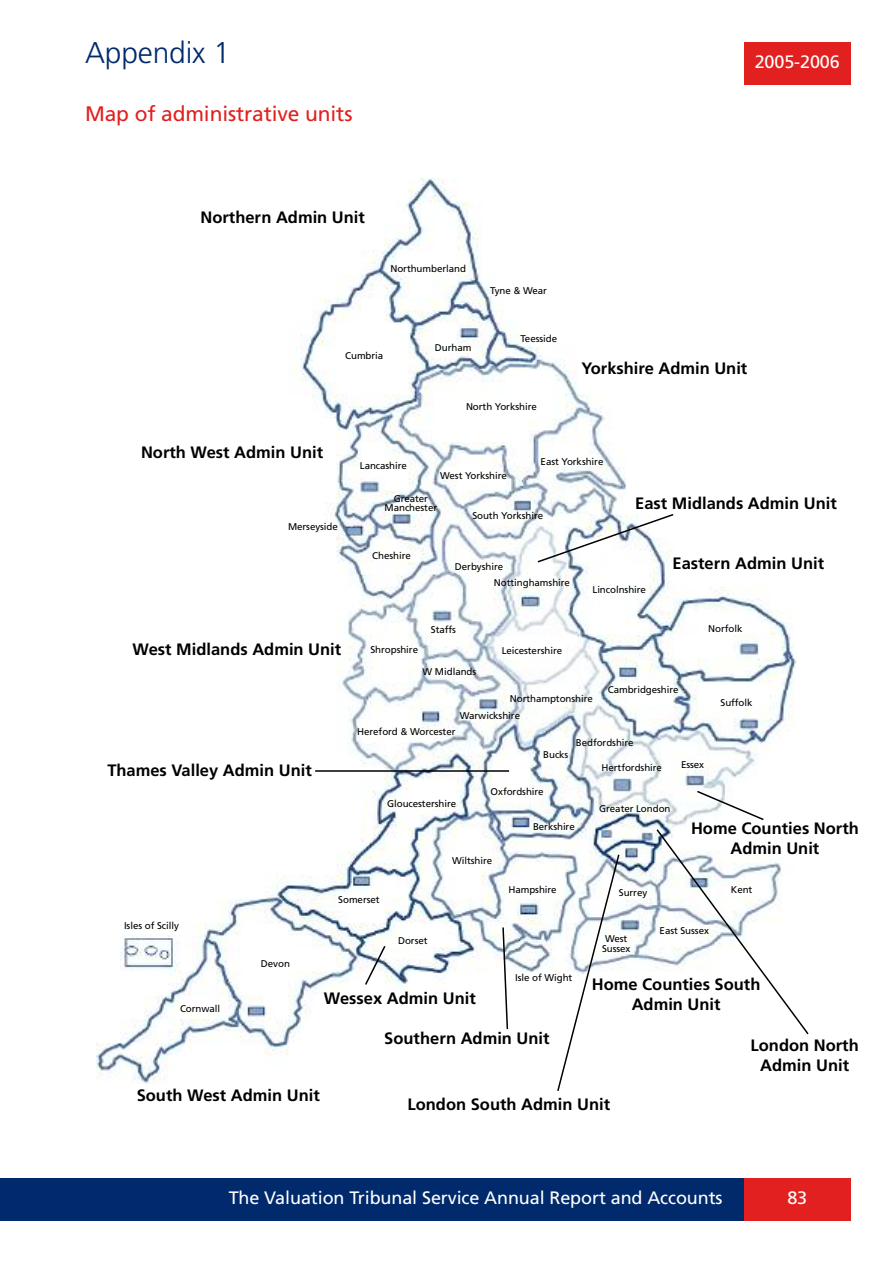
<style>
.page{position:relative;width:893px;height:1263px;background:#fff}
.page>*{position:absolute;margin:0;border:0;box-sizing:border-box;transform-origin:0 0}
.t1{font:300 30px "Frutiger";letter-spacing:-.005em;color:#002a6c}
.t2{font:21px "Frutiger";letter-spacing:-.005em;color:#e2201f}
.t3{font:18px "Frutiger";letter-spacing:-.005em;color:#fff}
.t4{font:700 16.5px/19.5px "Frutiger";color:#000;text-align:center}
.t5{font:9.75px/9.8px "Frutiger";letter-spacing:-.005em;color:#000;text-align:center}
</style>
<div class="page">
<div style="left:744px;top:43px;width:106px;height:42px;background:#e2201f"></div>
<div style="left:744px;top:1178px;width:106px;height:42px;background:#e2201f"></div>
<div style="left:0;top:1178px;width:744px;height:42px;background:#002a6c"></div>
<img style="left:97px;top:178px;width:699px;height:905px">
<svg style="left:536px;top:513px;width:139px;height:51px"></svg>
<svg style="left:695px;top:789px;width:70px;height:32px"></svg>
<svg style="left:655px;top:828px;width:154px;height:208px"></svg>
<svg style="left:556px;top:853px;width:65px;height:238px"></svg>
<svg style="left:502px;top:926px;width:7px;height:105px"></svg>
<svg style="left:364px;top:944px;width:23px;height:42px"></svg>
<hr style="left:315px;top:770px;width:194px;height:2px;background:#000">
<h1 class="t1" style="left:85px;top:41px;width:147px">Appendix 1</h1>
<h2 class="t2" style="left:85px;top:105px;width:269px">Map of administrative units</h2>
<h3 class="t3" style="left:755px;top:55px;width:87px">2005-2006</h3>
<h3 class="t4" style="left:201px;top:209px;width:166px">Northern Admin Unit</h3>
<p class="t5" style="left:390px;top:265px;width:77px">Northumberland</p>
<p class="t5" style="left:345px;top:352px;width:40px">Cumbria</p>
<p class="t5" style="left:435px;top:343px;width:38px">Durham</p>
<p class="t5" style="left:490px;top:286px;width:58px">Tyne &amp; Wear</p>
<p class="t5" style="left:520px;top:334px;width:38px">Teesside</p>
<p class="t5" style="left:466px;top:402px;width:72px">North Yorkshire</p>
<h3 class="t4" style="left:581px;top:360px;width:167px">Yorkshire Admin Unit</h3>
<h3 class="t4" style="left:141px;top:443px;width:184px">North West Admin Unit</h3>
<p class="t5" style="left:288px;top:522px;width:51px">Merseyside</p>
<h3 class="t4" style="left:133px;top:640px;width:210px">West Midlands Admin Unit</h3>
<h3 class="t4" style="left:107px;top:761px;width:206px">Thames Valley Admin Unit</h3>
<p class="t5" style="left:541px;top:457px;width:64px">East Yorkshire</p>
<p class="t5" style="left:360px;top:461px;width:49px">Lancashire</p>
<p class="t5" style="left:385px;top:494px;width:54px">Greater<br>Manchester</p>
<p class="t5" style="left:440px;top:471px;width:68px">West Yorkshire</p>
<p class="t5" style="left:472px;top:511px;width:72px">South Yorkshire</p>
<p class="t5" style="left:372px;top:551px;width:40px">Cheshire</p>
<p class="t5" style="left:455px;top:563px;width:50px">Derbyshire</p>
<h3 class="t4" style="left:635px;top:494px;width:203px">East Midlands Admin Unit</h3>
<h3 class="t4" style="left:672px;top:555px;width:153px">Eastern Admin Unit</h3>
<p class="t5" style="left:370px;top:646px;width:49px">Shropshire</p>
<p class="t5" style="left:431px;top:626px;width:27px">Staffs</p>
<p class="t5" style="left:423px;top:667px;width:55px">W Midlands</p>
<p class="t5" style="left:494px;top:579px;width:78px">Nottinghamshire</p>
<p class="t5" style="left:592px;top:585px;width:55px">Lincolnshire</p>
<p class="t5" style="left:502px;top:647px;width:62px">Leicestershire</p>
<p class="t5" style="left:510px;top:694px;width:85px">Northamptonshire</p>
<p class="t5" style="left:608px;top:686px;width:72px">Cambridgeshire</p>
<p class="t5" style="left:460px;top:711px;width:62px">Warwickshire</p>
<p class="t5" style="left:357px;top:727px;width:100px">Hereford &amp; Worcester</p>
<p class="t5" style="left:543px;top:750px;width:27px">Bucks</p>
<p class="t5" style="left:576px;top:738px;width:59px">Bedfordshire</p>
<p class="t5" style="left:708px;top:625px;width:36px">Norfolk</p>
<p class="t5" style="left:721px;top:699px;width:33px">Suffolk</p>
<p class="t5" style="left:387px;top:800px;width:71px">Gloucestershire</p>
<p class="t5" style="left:491px;top:787px;width:55px">Oxfordshire</p>
<p class="t5" style="left:533px;top:822px;width:43px">Berkshire</p>
<p class="t5" style="left:452px;top:856px;width:42px">Wiltshire</p>
<p class="t5" style="left:601px;top:763px;width:62px">Hertfordshire</p>
<p class="t5" style="left:681px;top:761px;width:25px">Essex</p>
<p class="t5" style="left:599px;top:804px;width:73px">Greater London</p>
<h3 class="t4" style="left:691px;top:820px;width:169px">Home Counties North<br>Admin Unit</h3>
<p class="t5" style="left:124px;top:922px;width:56px">Isles of Scilly</p>
<p class="t5" style="left:261px;top:960px;width:31px">Devon</p>
<p class="t5" style="left:338px;top:896px;width:43px">Somerset</p>
<p class="t5" style="left:398px;top:936px;width:31px">Dorset</p>
<p class="t5" style="left:508px;top:885px;width:50px">Hampshire</p>
<p class="t5" style="left:619px;top:888px;width:30px">Surrey</p>
<p class="t5" style="left:602px;top:934px;width:30px">West<br>Sussex</p>
<p class="t5" style="left:660px;top:926px;width:51px">East Sussex</p>
<p class="t5" style="left:731px;top:885px;width:23px">Kent</p>
<p class="t5" style="left:515px;top:974px;width:59px">Isle of Wight</p>
<h3 class="t4" style="left:592px;top:976px;width:170px">Home Counties South<br>Admin Unit</h3>
<h3 class="t4" style="left:751px;top:1037px;width:110px">London North<br>Admin Unit</h3>
<h3 class="t4" style="left:407px;top:1095px;width:204px">London South Admin Unit</h3>
<h3 class="t4" style="left:324px;top:990px;width:153px">Wessex Admin Unit</h3>
<p class="t5" style="left:180px;top:1004px;width:42px">Cornwall</p>
<h3 class="t4" style="left:384px;top:1030px;width:167px">Southern Admin Unit</h3>
<h3 class="t4" style="left:137px;top:1087px;width:185px">South West Admin Unit</h3>
<h3 class="t3" style="left:229px;top:1190px;width:495px">The Valuation Tribunal Service Annual Report and Accounts</h3>
<h3 class="t3" style="left:787px;top:1190px;width:21px">83</h3>
</div>
